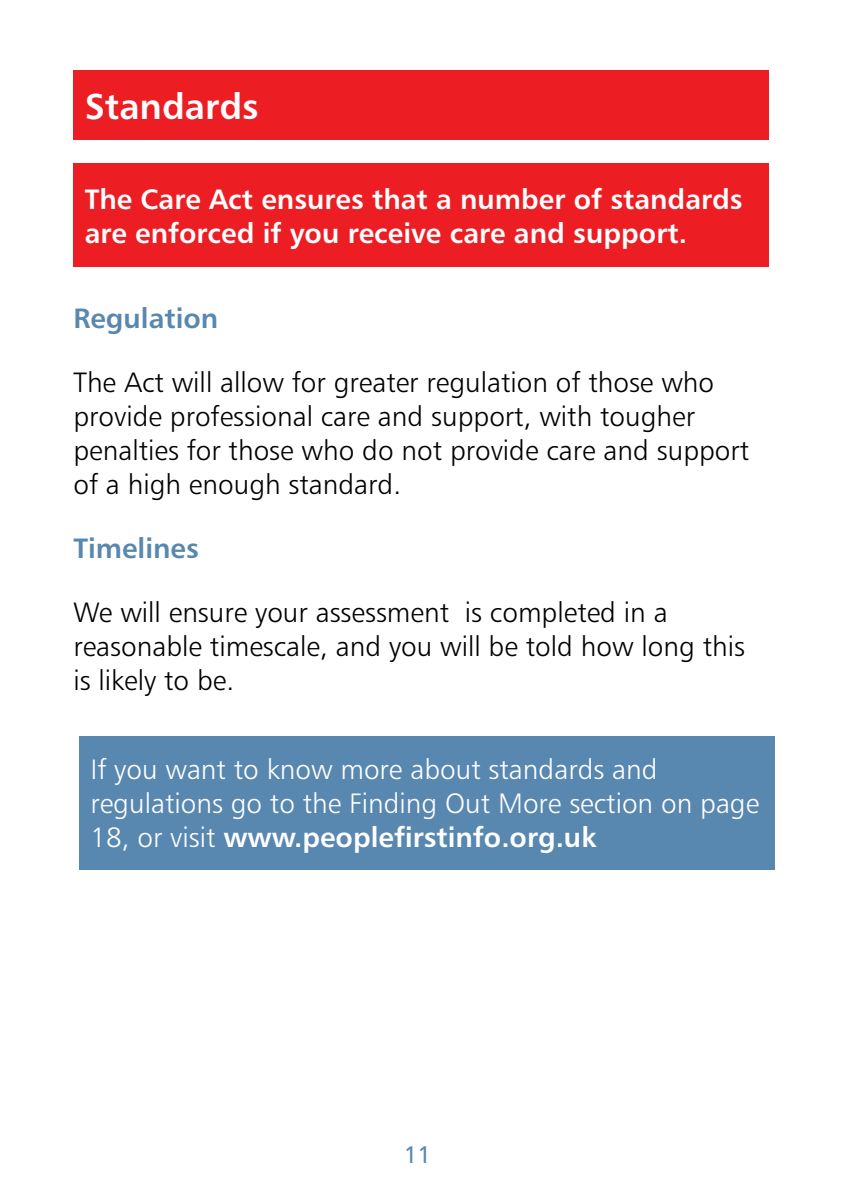
<style>
.page{position:relative;width:842px;height:1191px;background:#fff}
.page>*{position:absolute;margin:0;border:0;box-sizing:border-box;transform-origin:0 0}
.t1{font:36px "Humanist 777 BT Bold B";color:#fff}
.t2{font:28px/34px "Humanist 777 BT Light B";color:#000}
.t3{font:28px/34px "Humanist 777 BT Bold B";color:#fff}
.t4{font:28px/34px "Humanist 777 BT Light B";color:#fff}
.t5{font:28px "Humanist 777 BT Bold B";color:#5887b0}
.t6{font:24px "Humanist 777 BT Roman B";color:#5887b0}
.s1{font-family:"Humanist 777 BT Light B"}
</style>
<div class="page">
<div style="left:73px;top:163px;width:695px;height:103px;background:#ed1d24"></div>
<div style="left:73px;top:70px;width:695px;height:70px;background:#ed1d24"></div>
<div style="left:79px;top:736px;width:695px;height:133px;background:#5887b0"></div>
<p class="t1" style="left:85px;top:84px;width:175px">Standards</p>
<p class="t3" style="left:85px;top:182px;width:659px">The Care Act ensures that a number of standards are enforced if you receive care and support.</p>
<p class="t5" style="left:73px;top:300px;width:146px">Regulation</p>
<p class="t2" style="left:73px;top:364px;width:677px">The Act will allow for greater regulation of those who provide professional care and support, with tougher penalties for those who do not provide care and support of a high enough standard.</p>
<p class="t5" style="left:73px;top:530px;width:127px">Timelines</p>
<p class="t2" style="left:73px;top:594px;width:673px">We will ensure your assessment is completed in a reasonable timescale, and you will be told how long this is likely to be.</p>
<p class="t4" style="left:90px;top:752px;width:670px">If you want to know more about standards and regulations go to the Finding Out More section on page</p>
<p class="t3" style="left:90px;top:819px;width:508px"><span class="s1">18, or visit</span> www.peoplefirstinfo.org.uk</p>
<p class="t6" style="left:404px;top:1139px;width:29px">11</p>
</div>
